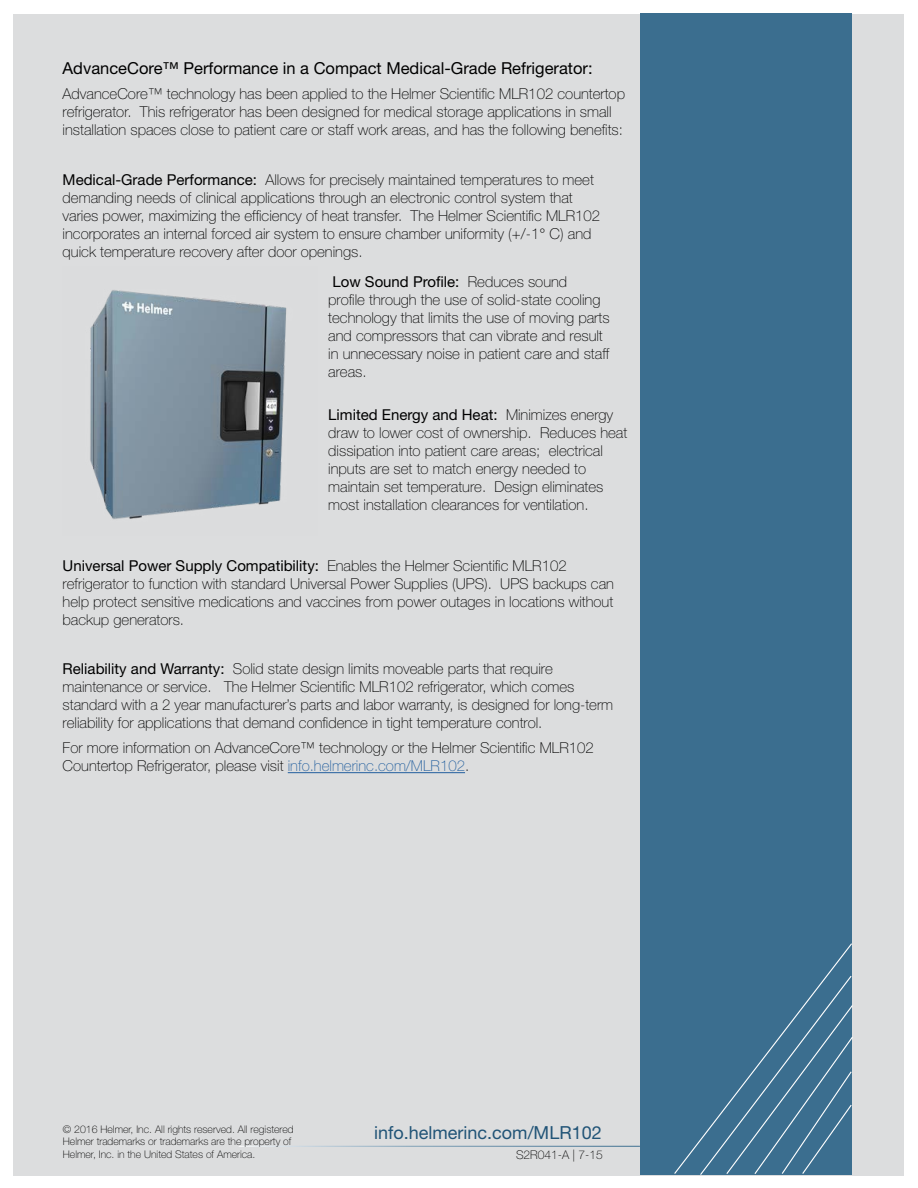
<style>
.page{position:relative;width:918px;height:1188px;background:#fff}
.page>*{position:absolute;margin:0;border:0;box-sizing:border-box;transform-origin:0 0}
.t1{font:18px "Helvetica Neue LT Std";color:#215477}
.t2{font:16.5px "Helvetica Neue LT Std";color:#000}
.t3{font:100 15px/18px "Helvetica Neue LT Std";color:#000}
.t4{font:100 12px "Helvetica Neue LT Std";color:#000}
.t5{font:100 10.5px/12.6px "Helvetica Neue LT Std";color:#000}
.s1{font-weight:400}
.s2{color:#215e9e}
</style>
<div class="page">
<div style="left:14px;top:15px;width:890px;height:1161px;background:#dcddde"></div>
<div style="left:640px;top:13px;width:212px;height:1161px;background:#3b6e8f"></div>
<svg style="left:673px;top:943px;width:180px;height:232px"></svg>
<hr style="left:288px;top:772px;width:177px;height:1px;background:#215e9e">
<img style="left:90px;top:290px;width:197px;height:229px">
<hr style="left:239px;top:1146px;width:401px;height:1px;background:#fff">
<p class="t2" style="left:63px;top:59px;width:532px">AdvanceCore™ Performance in a Compact Medical-Grade Refrigerator:</p>
<p class="t3" style="left:63px;top:85px;width:564px">AdvanceCore™ technology has been applied to the Helmer Scientific MLR102 countertop refrigerator. This refrigerator has been designed for medical storage applications in small installation spaces close to patient care or staff work areas, and has the following benefits:</p>
<p class="t3" style="left:63px;top:170px;width:539px"><span class="s1">Medical-Grade Performance:</span> Allows for precisely maintained temperatures to meet demanding needs of clinical applications through an electronic control system that varies power, maximizing the efficiency of heat transfer. The Helmer Scientific MLR102 incorporates an internal forced air system to ensure chamber uniformity (+/-1° C) and quick temperature recovery after door openings.</p>
<p class="t3" style="left:328px;top:273px;width:283px"><span class="s1">Low Sound Profile:</span> Reduces sound<br>profile through the use of solid-state cooling technology that limits the use of moving parts and compressors that can vibrate and result in unnecessary noise in patient care and staff areas.</p>
<p class="t3" style="left:328px;top:406px;width:301px"><span class="s1">Limited Energy and Heat:</span> Minimizes energy draw to lower cost of ownership. Reduces heat dissipation into patient care areas; electrical inputs are set to match energy needed to maintain set temperature. Design eliminates most installation clearances for ventilation.</p>
<p class="t3" style="left:63px;top:557px;width:553px"><span class="s1">Universal Power Supply Compatibility:</span> Enables the Helmer Scientific MLR102 refrigerator to function with standard Universal Power Supplies (UPS). UPS backups can help protect sensitive medications and vaccines from power outages in locations without backup generators.</p>
<p class="t3" style="left:63px;top:660px;width:552px"><span class="s1">Reliability and Warranty:</span> Solid state design limits moveable parts that require maintenance or service. The Helmer Scientific MLR102 refrigerator, which comes standard with a 2 year manufacturer’s parts and labor warranty, is designed for long-term reliability for applications that demand confidence in tight temperature control.</p>
<p class="t3" style="left:63px;top:739px;width:533px">For more information on AdvanceCore™ technology or the Helmer Scientific MLR102<br>Countertop Refrigerator, please visit <span class="s2">info.helmerinc.com/MLR102</span>.</p>
<p class="t5" style="left:63px;top:1123px;width:232px">© 2016 Helmer, Inc. All rights reserved. All registered<br>Helmer trademarks or trademarks are the property of<br>Helmer, Inc. in the United States of America.</p>
<p class="t1" style="left:374px;top:1122px;width:229px">info.helmerinc.com/MLR102</p>
<p class="t4" style="left:516px;top:1148px;width:88px">S2R041-A | 7-15</p>
</div>
